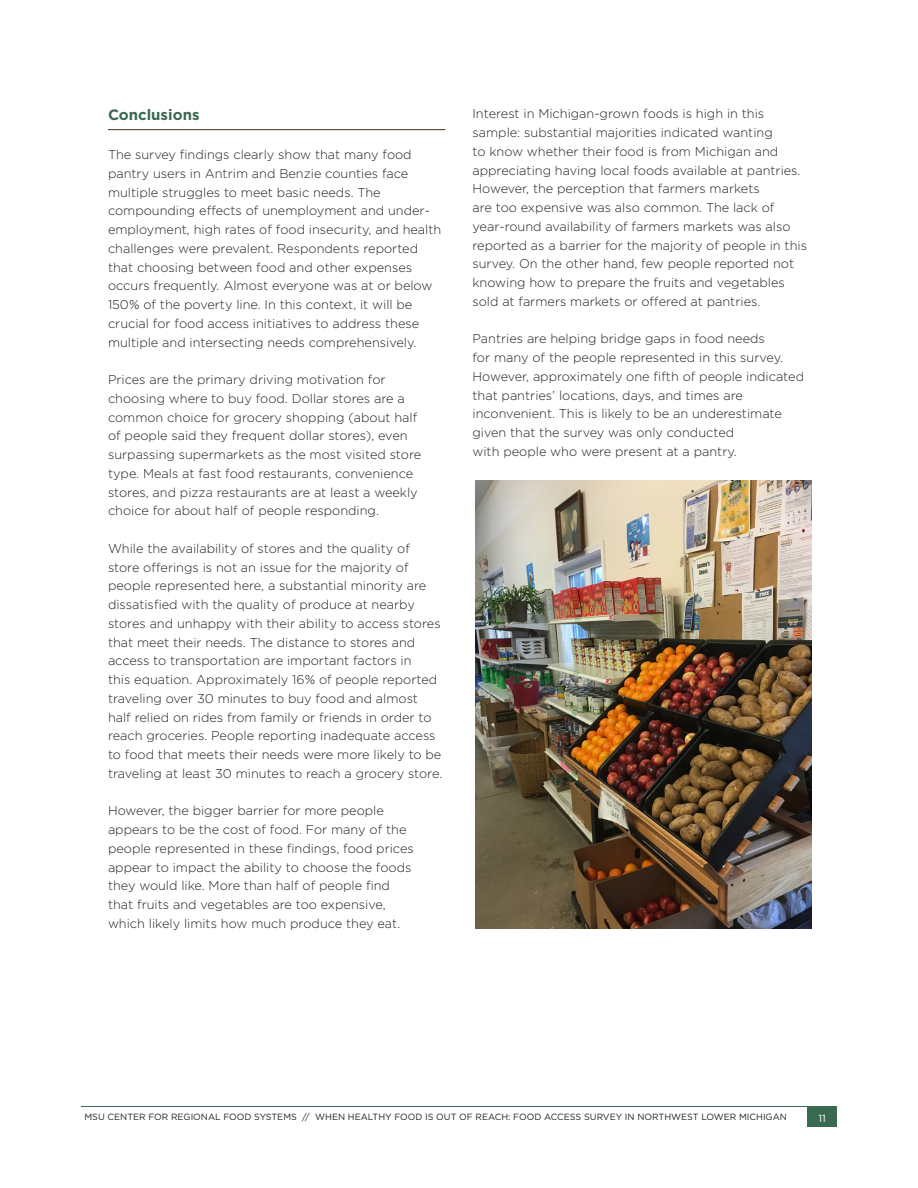
<style>
.page{position:relative;width:918px;height:1188px;background:#fff}
.page>*{position:absolute;margin:0;border:0;box-sizing:border-box;transform-origin:0 0}
.t1{font:700 15px "Gotham";color:#396a4f}
.Body_Copy___Black{font:300 12.75px/18.8px "Gotham";color:#231f20}
.t2{font:10.5px "Gotham";color:#fff}
.t3{font:9px "Gotham";color:#231f20}
</style>
<div class="page">
<hr style="left:108px;top:129px;width:338px;height:1px;background:#463114">
<img style="left:476px;top:481px;width:335px;height:448px">
<hr style="left:81px;top:1106px;width:756px;height:1px;background:#396a4f">
<div style="left:807px;top:1107px;width:30px;height:20px;background:#396a4f"></div>
<h3 class="t1" style="left:108px;top:105px;width:93px">Conclusions</h3>
<p class="Body_Copy___Black" style="left:108px;top:145px;width:335px">The survey findings clearly show that many food pantry users in Antrim and Benzie counties face multiple struggles to meet basic needs. The compounding effects of unemployment and under&shy;employment, high rates of food insecurity, and health challenges were prevalent. Respondents reported that choosing between food and other expenses occurs frequently. Almost everyone was at or below 150% of the poverty line. In this context, it will be crucial for food access initiatives to address these multiple and intersecting needs comprehensively.</p>
<p class="Body_Copy___Black" style="left:108px;top:370px;width:315px">Prices are the primary driving motivation for choosing where to buy food. Dollar stores are a common choice for grocery shopping (about half of people said they frequent dollar stores), even surpassing supermarkets as the most visited store type. Meals at fast food restaurants, convenience stores, and pizza restaurants are at least a weekly choice for about half of people responding.</p>
<p class="Body_Copy___Black" style="left:108px;top:539px;width:336px">While the availability of stores and the quality of store offerings is not an issue for the majority of people represented here, a substantial minority are dissatisfied with the quality of produce at nearby stores and unhappy with their ability to access stores that meet their needs. The distance to stores and access to transportation are important factors in<br>this equation. Approximately 16% of people reported traveling over 30 minutes to buy food and almost half relied on rides from family or friends in order to reach groceries. People reporting inadequate access to food that meets their needs were more likely to be traveling at least 30 minutes to reach a grocery store.</p>
<p class="Body_Copy___Black" style="left:108px;top:801px;width:307px">However, the bigger barrier for more people appears to be the cost of food. For many of the people represented in these findings, food prices appear to impact the ability to choose the foods they would like. More than half of people find that fruits and vegetables are too expensive, which likely limits how much produce they eat.</p>
<p class="Body_Copy___Black" style="left:472px;top:104px;width:336px">Interest in Michigan-grown foods is high in this sample: substantial majorities indicated wanting<br>to know whether their food is from Michigan and appreciating having local foods available at pantries.<br>However, the perception that farmers markets<br>are too expensive was also common. The lack of year-round availability of farmers markets was also reported as a barrier for the majority of people in this survey. On the other hand, few people reported not knowing how to prepare the fruits and vegetables sold at farmers markets or offered at pantries.</p>
<p class="Body_Copy___Black" style="left:472px;top:329px;width:333px">Pantries are helping bridge gaps in food needs<br>for many of the people represented in this survey.<br>However, approximately one fifth of people indicated that pantries’ locations, days, and times are inconvenient. This is likely to be an underestimate given that the survey was only conducted<br>with people who were present at a pantry.</p>
<p class="t3" style="left:85px;top:1111px;width:704px">MSU CENTER FOR REGIONAL FOOD SYSTEMS // WHEN HEALTHY FOOD IS OUT OF REACH: FOOD ACCESS SURVEY IN NORTHWEST LOWER MICHIGAN</p>
<p class="t2" style="left:818px;top:1111px;width:9px">11</p>
</div>
